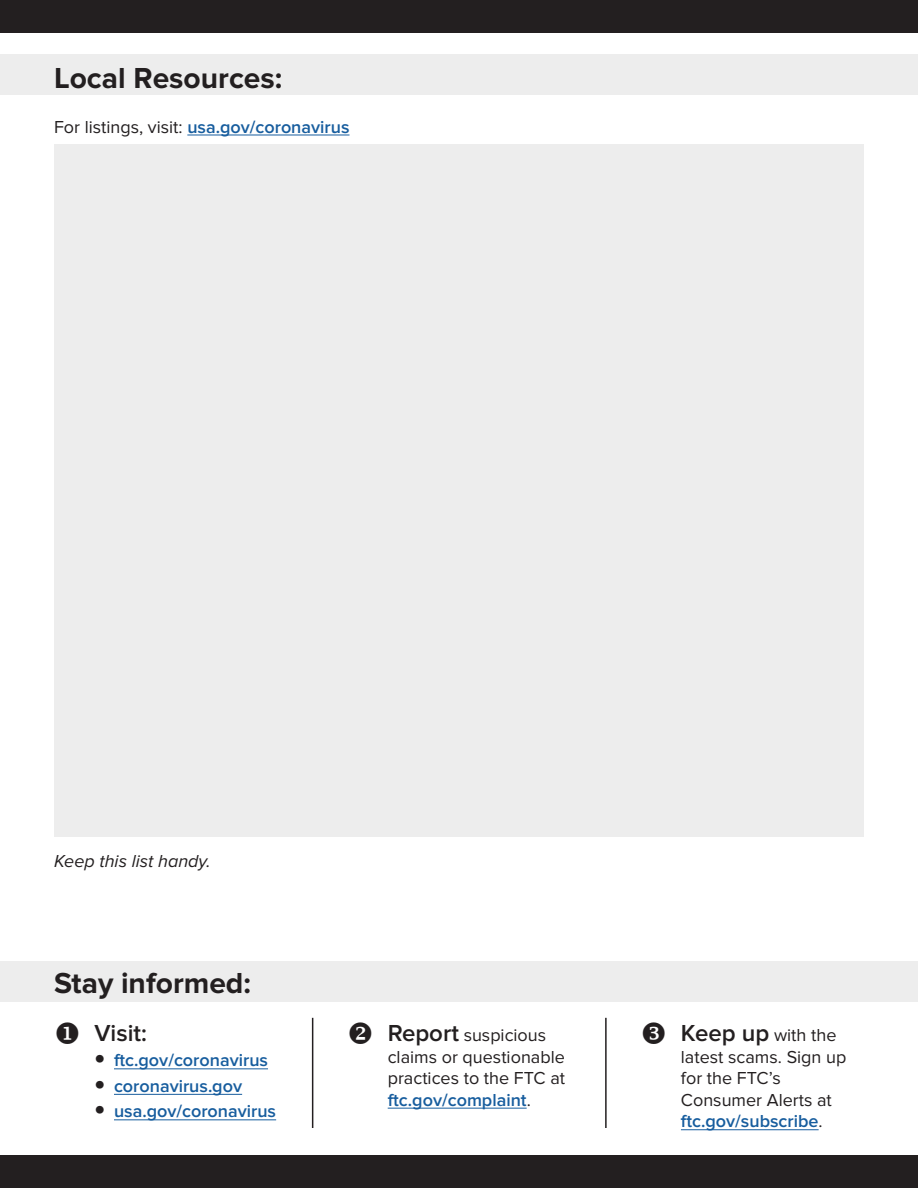
<style>
.page{position:relative;width:918px;height:1188px;background:#fff}
.page>*{position:absolute;margin:0;border:0;box-sizing:border-box;transform-origin:0 0}
.t1{font:700 30px "Proxima Nova";color:#231f20}
.t2{font:900 30px/25.5px "Proxima Nova";color:#231f20;text-align:justify}
.t3{font:600 24px "Proxima Nova";color:#231f20}
.t4{font:18px/21.6px "Proxima Nova";color:#231f20}
.t5{font:600 18px/25.5px "Proxima Nova";color:#175d9e}
.t6{font:italic 18px "Proxima Nova";color:#231f20}
.s1{font-weight:400;color:#231f20}
.s2{font-weight:600;font-size:24px}
.s3{font-weight:600;color:#175d9e}
</style>
<div class="page">
<div style="left:54px;top:145px;width:810px;height:692px;background:#ededed"></div>
<div style="left:0;top:54px;width:918px;height:40px;background:#ededed"></div>
<hr style="left:187px;top:135px;width:163px;height:1px;background:#175d9e">
<div style="left:0;top:1155px;width:918px;height:33px;background:#231f20"></div>
<div style="left:0;top:0;width:918px;height:33px;background:#231f20"></div>
<div style="left:0;top:961px;width:918px;height:41px;background:#ededed"></div>
<hr style="left:312px;top:1018px;width:1px;height:110px;background:#231f20">
<hr style="left:605px;top:1018px;width:2px;height:110px;background:#231f20">
<hr style="left:114px;top:1069px;width:154px;height:1px;background:#175d9e">
<hr style="left:114px;top:1094px;width:128px;height:1px;background:#175d9e">
<hr style="left:114px;top:1120px;width:162px;height:1px;background:#175d9e">
<hr style="left:388px;top:1108px;width:139px;height:1px;background:#175d9e">
<hr style="left:681px;top:1129px;width:138px;height:1px;background:#175d9e">
<h1 class="t1" style="left:54px;top:61px;width:230px">Local Resources:</h1>
<p class="t5" style="left:54px;top:114px;width:297px"><span class="s1">For listings, visit:</span> usa.gov/coronavirus</p>
<p class="t6" style="left:54px;top:851px;width:158px">Keep this list handy.</p>
<h1 class="t1" style="left:54px;top:965px;width:199px">Stay informed:</h1>
<h2 class="t3" style="left:54px;top:1019px;width:95px">◆ Visit:</h2>
<h1 class="t2" style="left:94px;top:1045px;width:12px">• • •</h1>
<p class="t5" style="left:114px;top:1048px;width:164px">ftc.gov/coronavirus coronavirus.gov usa.gov/coronavirus</p>
<p class="t4" style="left:388px;top:1024px;width:179px;text-indent:-40px">❖ <span class="s2">Report</span> suspicious claims or questionable practices to the FTC at <span class="s3">ftc.gov/complaint</span>.</p>
<p class="t4" style="left:681px;top:1024px;width:167px"><span class="s2">Keep up</span> with the latest scams. Sign up for the FTC’s<br>Consumer Alerts at <span class="s3">ftc.gov/subscribe</span>.</p>
</div>
